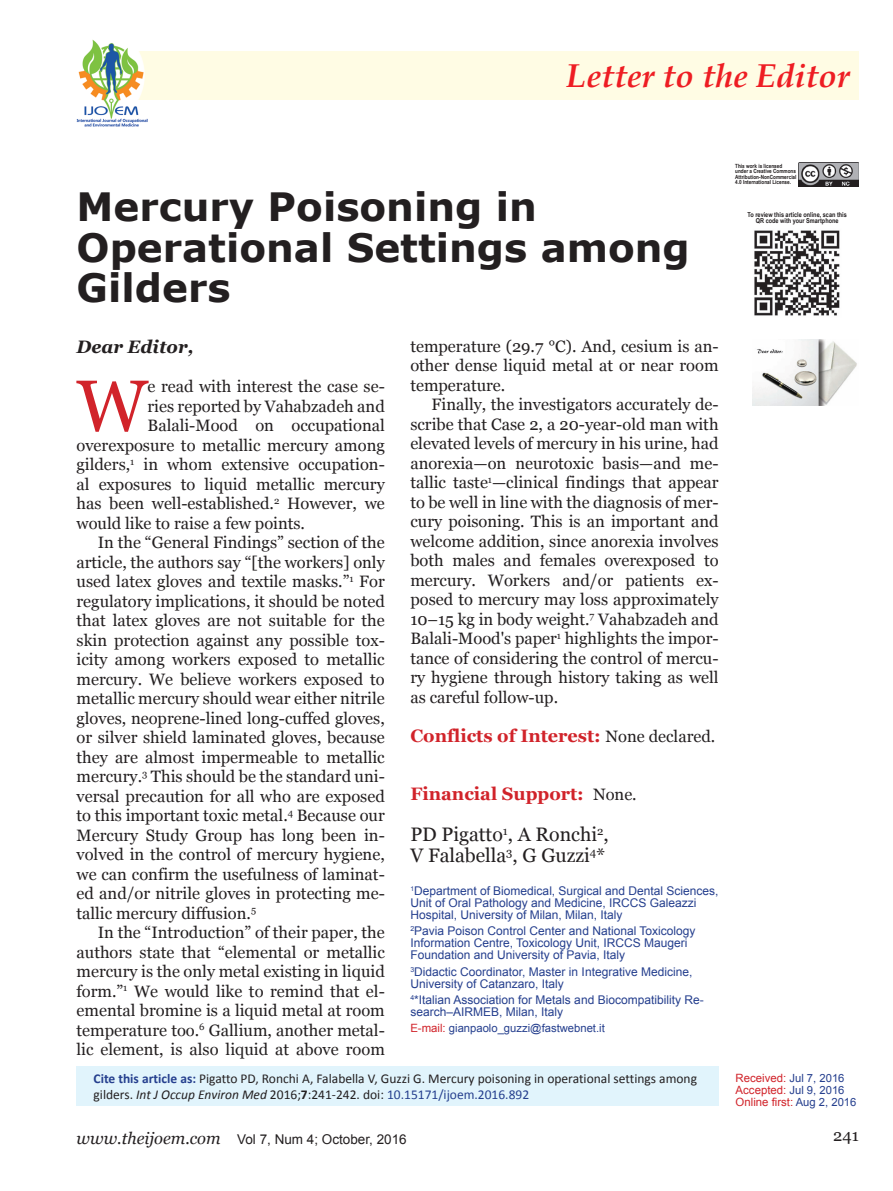
<style>
.page{position:relative;width:893px;height:1191px;background:#fff}
.page>*{position:absolute;margin:0;border:0;box-sizing:border-box;transform-origin:0 0}
.First_first_body{font:72.75px "Georgia";color:#d1232a}
.t1{font:700 39px/40.5px "Verdana";color:#231f20}
.t2{font:italic 700 33px "Book Antiqua";color:#ee1d23}
.Authors{font:19.5px/21px "Georgia";color:#231f20}
.heading{font:700 18px "Georgia";color:#d1232a}
.heading-2{font:italic 700 18px "Georgia";color:#231f20}
.body{font:16.5px/19.5px "Georgia";color:#231f20;text-align:justify}
.First_first_body-2{font:16.5px "Georgia";color:#231f20}
.Editorial{font:16.5px "Georgia";color:#231f20}
.Citation{font:13.5px/16.2px "Calibri";color:#231f20}
.Editorial-2{font:13.5px "Arial";color:#231f20}
.Affiliation{font:12px/12px "Arial";color:#253f8e}
.Adress{font:11.4px "Arial";color:#d1232a}
.Adress-2{font:11.25px "Arial";color:#253f8e}
.t3{font:700 6.75px/6px "Arial Narrow";color:#231f20;text-align:center}
.t4{font:700 5.7px/5.6px "Arial Narrow";color:#231f20}
.s1{font-weight:400;font-size:16.5px;color:#231f20}
.s2{font-size:11.4px;color:#d1232a}
.s3{font-weight:700;color:#253f8e}
.s4{font-style:italic}
.s5{font-weight:700}
.s6{color:#253f8e}
.s7{font-size:11.25px;color:#253f8e}
.s8{font-family:"Georgia";font-style:italic;font-size:16.5px}
</style>
<div class="page">
<div style="left:98px;top:51px;width:760px;height:48px;background:#fffce4"></div>
<img style="left:77px;top:39px;width:71px;height:88px">
<img style="left:799px;top:162px;width:59px;height:24px">
<div style="left:77px;top:1066px;width:642px;height:40px;background:#e1f4fc"></div>
<img style="left:753px;top:339px;width:104px;height:66px">
<img style="left:754px;top:230px;width:86px;height:86px">
<h3 class="t2" style="left:566px;top:53px;width:285px">Letter to the Editor</h3>
<p class="t1" style="left:77px;top:185px;width:615px">Mercury Poisoning in<br>Operational Settings among<br>Gilders</p>
<p class="heading-2" style="left:77px;top:336px;width:119px">Dear Editor,</p>
<p class="First_first_body" style="left:77px;top:365px;width:73px">W</p>
<p class="First_first_body-2" style="left:148px;top:377px;width:239px">e read with interest the case se-</p>
<p class="body" style="left:410px;top:336px;width:310px">temperature (29.7 °C). And, cesium is an&shy;other dense liquid metal at or near room temperature.</p>
<p class="body" style="left:410px;top:395px;width:310px;text-indent:21px">Finally, the investigators accurately de&shy;scribe that Case 2, a 20-year-old man with elevated levels of mercury in his urine, had anorexia—on neurotoxic basis—and me&shy;tallic taste<sup>1</sup>—clinical findings that appear to be well in line with the diagnosis of mer&shy;cury poisoning. This is an important and welcome addition, since anorexia involves both males and females overexposed to mercury. Workers and/or patients ex&shy;posed to mercury may loss approximately 10–15 kg in body weight.<sup>7</sup> Vahabzadeh and Balali-Mood's paper<sup>1</sup> highlights the impor&shy;tance of considering the control of mercu&shy;ry hygiene through history taking as well as careful follow-up.</p>
<p class="heading" style="left:410px;top:725px;width:306px">Conflicts of Interest: <span class="s1">None declared.</span></p>
<p class="First_first_body-2" style="left:148px;top:396px;width:239px">ries reported by Vahabzadeh and</p>
<p class="First_first_body-2" style="left:148px;top:416px;width:239px">Balali-Mood on occupational</p>
<p class="First_first_body-2" style="left:77px;top:435px;width:310px">overexposure to metallic mercury among</p>
<p class="First_first_body-2" style="left:77px;top:455px;width:310px">gilders,<sup>1</sup> in whom extensive occupation-</p>
<p class="First_first_body-2" style="left:77px;top:474px;width:310px">al exposures to liquid metallic mercury</p>
<p class="First_first_body-2" style="left:77px;top:494px;width:310px">has been well-established.<sup>2</sup> However, we</p>
<p class="First_first_body-2" style="left:77px;top:513px;width:230px">would like to raise a few points.</p>
<p class="body" style="left:77px;top:532px;width:310px;text-indent:21px">In the “General Findings” section of the article, the authors say “[the workers] only used latex gloves and textile masks.”<sup>1</sup> For regulatory implications, it should be noted that latex gloves are not suitable for the skin protection against any possible tox&shy;icity among workers exposed to metallic mercury. We believe workers exposed to metallic mercury should wear either nitrile gloves, neoprene-lined long-cuffed gloves, or silver shield laminated gloves, because they are almost impermeable to metallic mercury.<sup>3</sup> This should be the standard uni&shy;versal precaution for all who are exposed to this important toxic metal.<sup>4</sup> Because our Mercury Study Group has long been in&shy;volved in the control of mercury hygiene, we can confirm the usefulness of laminat&shy;ed and/or nitrile gloves in protecting me&shy;tallic mercury diffusion.<sup>5</sup></p>
<p class="body" style="left:77px;top:922px;width:310px;text-indent:21px">In the “Introduction” of their paper, the authors state that “elemental or metallic mercury is the only metal existing in liquid form.”<sup>1</sup> We would like to remind that el&shy;emental bromine is a liquid metal at room temperature too.<sup>6</sup> Gallium, another metal&shy;lic element, is also liquid at above room</p>
<p class="heading" style="left:410px;top:784px;width:228px">Financial Support: <span class="s1">None.</span></p>
<p class="Authors" style="left:410px;top:824px;width:200px">PD Pigatto<sup>1</sup>, A Ronchi<sup>2</sup>,<br>V Falabella<sup>3</sup>, G Guzzi<sup>4</sup>*</p>
<p class="Affiliation" style="left:410px;top:885px;width:310px"><sup>1</sup>Department of Biomedical, Surgical and Dental Sciences,<br>Unit of Oral Pathology and Medicine, IRCCS Galeazzi<br>Hospital, University of Milan, Milan, Italy</p>
<p class="Affiliation" style="left:410px;top:925px;width:287px"><sup>2</sup>Pavia Poison Control Center and National Toxicology<br>Information Centre, Toxicology Unit, IRCCS Maugeri<br>Foundation and University of Pavia, Italy</p>
<p class="Affiliation" style="left:410px;top:965px;width:284px"><sup>3</sup>Didactic Coordinator, Master in Integrative Medicine,<br>University of Catanzaro, Italy</p>
<p class="Affiliation" style="left:410px;top:994px;width:295px"><sup>4</sup>*Italian Association for Metals and Biocompatibility Re&shy;search–AIRMEB, Milan, Italy</p>
<p class="Adress-2" style="left:410px;top:1021px;width:196px"><span class="s2">E-mail:</span> gianpaolo_guzzi@fastwebnet.it</p>
<p class="Citation" style="left:94px;top:1070px;width:605px"><span class="s3">Cite this article as:</span> Pigatto PD, Ronchi A, Falabella V, Guzzi G. Mercury poisoning in operational settings among gilders. <span class="s4">Int J Occup Environ Med</span> 2016;<span class="s5">7</span>:241-242. doi: <span class="s6">10.15171/ijoem.2016.892</span></p>
<p class="t4" style="left:735px;top:162px;width:63px">This work is licensed under a Creative Commons<br>Attribution-NonCommercial<br>4.0 International License.</p>
<p class="t3" style="left:748px;top:211px;width:101px">To review this article online, scan this<br>QR code with your Smartphone</p>
<p class="Adress" style="left:736px;top:1070px;width:110px">Received: <span class="s7">Jul 7, 2016</span></p>
<p class="Adress" style="left:736px;top:1082px;width:110px">Accepted: <span class="s7">Jul 9, 2016</span></p>
<p class="Adress" style="left:736px;top:1094px;width:122px">Online first: <span class="s7">Aug 2, 2016</span></p>
<p class="Editorial-2" style="left:77px;top:1130px;width:332px"><span class="s8">www.theijoem.com</span> Vol 7, Num 4; October, 2016</p>
<p class="Editorial" style="left:833px;top:1125px;width:27px">241</p>
</div>
